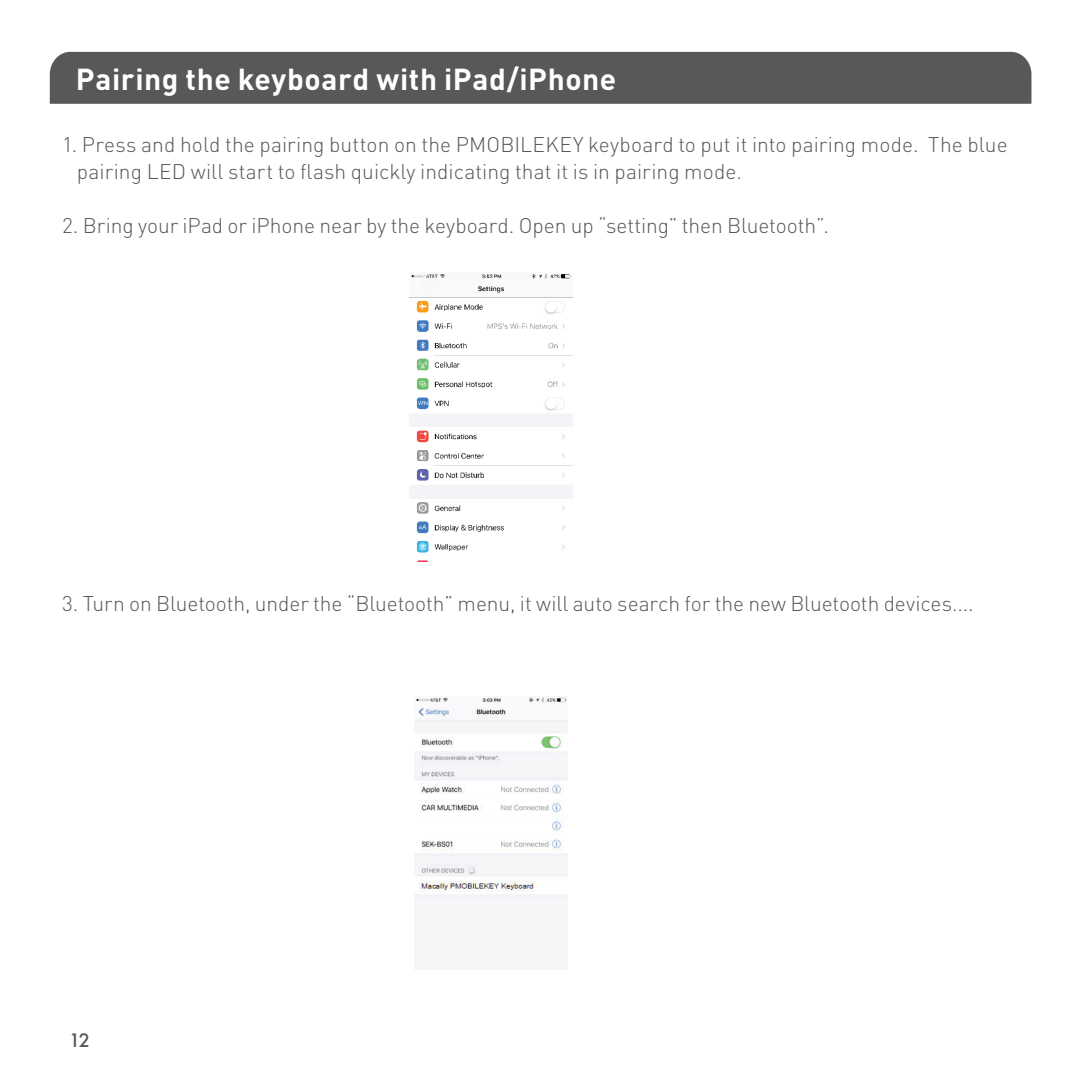
<style>
.page{position:relative;width:1080px;height:1080px;background:#fff}
.page>*{position:absolute;margin:0;border:0;box-sizing:border-box;transform-origin:0 0}
.t1{font:700 30px "DIN";letter-spacing:.02em;color:#fff}
.t2{font:300 21px/27px "DIN";color:#57585a}
.t3{font:500 18px "Futura";color:#57585a}
</style>
<div class="page">
<div style="left:50px;top:52px;width:981px;height:52px;background:#57585a"></div>
<img style="left:414px;top:696px;width:154px;height:202px">
<img style="left:410px;top:273px;width:162px;height:288px">
<h1 class="t1" style="left:76px;top:59px;width:542px">Pairing the keyboard with iPad/iPhone</h1>
<p class="t2" style="left:77px;top:131px;width:932px;text-indent:-15px">1. Press and hold the pairing button on the PMOBILEKEY keyboard to put it into pairing mode. The blue pairing LED will start to flash quickly indicating that it is in pairing mode.</p>
<p class="t2" style="left:62px;top:212px;width:769px">2. Bring your iPad or iPhone near by the keyboard. Open up “setting” then Bluetooth”.</p>
<p class="t2" style="left:62px;top:590px;width:913px">3. Turn on Bluetooth, under the “Bluetooth” menu, it will auto search for the new Bluetooth devices....</p>
<p class="t3" style="left:69px;top:1028px;width:22px">12</p>
</div>
